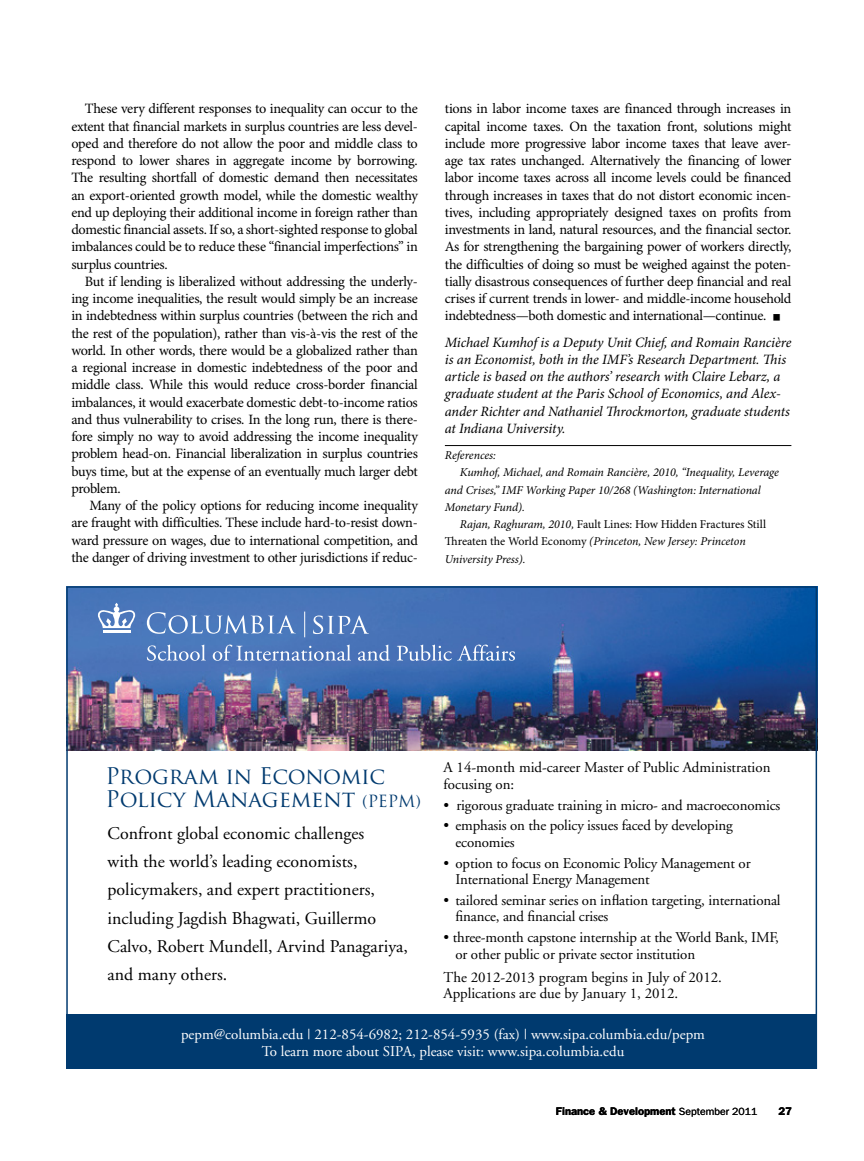
<style>
.page{position:relative;width:864px;height:1161px;background:#fff}
.page>*{position:absolute;margin:0;border:0;box-sizing:border-box;transform-origin:0 0}
.t1{font:22.35px/23.9px "Trajan Pro";letter-spacing:-.01em;color:#003a6f}
.t2{font:17.85px/28.3px "Adobe Garamond";color:#000}
.t3{font:14.85px/16.4px "Adobe Garamond";letter-spacing:-.01em;color:#000}
.t4{font:14.85px/16.4px "Adobe Garamond";color:#fff;text-align:center}
.text{font:14.25px/17.2px "Minion Pro";letter-spacing:-.02em;color:#000;text-align:justify}
.bio{font:italic 14.25px/17.2px "Minion Pro";letter-spacing:-.01em;color:#000}
.reftx{font:italic 12px/17.2px "Minion Pro";letter-spacing:-.01em;color:#000}
.refhd{font:italic 12px "Minion Pro";letter-spacing:-.005em;color:#000}
.t5{font:600 11.25px "ITC Franklin Gothic Std";color:#000}
.s1{font-size:22.5px}
.s2{font-style:normal}
.s3{font-size:16.35px}
.s4{font-size:14.7px}
.s5{font-weight:400;font-size:10.5px}
</style>
<div class="page">
<hr style="left:445px;top:445px;width:346px;height:1px;background:#000">
<div style="left:66px;top:1014px;width:751px;height:55px;background:#003a6f"></div>
<img style="left:68px;top:588px;width:747px;height:163px">
<svg style="left:147px;top:645px;width:59px;height:16px"></svg>
<svg style="left:213px;top:645px;width:138px;height:16px;background:#7091c7"></svg>
<svg style="left:358px;top:645px;width:32px;height:16px"></svg>
<svg style="left:397px;top:645px;width:118px;height:16px;background:#6e8fc5"></svg>
<svg style="left:147px;top:612px;width:149px;height:22px;background:#6c91c8"></svg>
<svg style="left:304px;top:612px;width:1px;height:25px"></svg>
<hr style="left:103px;top:630px;width:27px;height:3px;background:#fff">
<svg style="left:96px;top:603px;width:41px;height:25px"></svg>
<svg style="left:313px;top:615px;width:56px;height:19px"></svg>
<p class="text" style="left:71px;top:101px;width:348px;text-indent:14px">These very different responses to inequality can occur to the extent that financial markets in surplus countries are less devel&shy;oped and therefore do not allow the poor and middle class to respond to lower shares in aggregate income by borrowing.<br>The resulting shortfall of domestic demand then necessitates an export-oriented growth model, while the domestic wealthy end up deploying their additional income in foreign rather than domestic financial assets. If so, a short-sighted response to global imbalances could be to reduce these “financial imperfections” in surplus countries.</p>
<p class="text" style="left:71px;top:273px;width:348px;text-indent:14px">But if lending is liberalized without addressing the underly&shy;ing income inequalities, the result would simply be an increase in indebtedness within surplus countries (between the rich and the rest of the population), rather than vis-à-vis the rest of the world. In other words, there would be a globalized rather than a regional increase in domestic indebtedness of the poor and middle class. While this would reduce cross-border financial imbalances, it would exacerbate domestic debt-to-income ratios and thus vulnerability to crises. In the long run, there is there&shy;fore simply no way to avoid addressing the income inequality problem head-on. Financial liberalization in surplus countries buys time, but at the expense of an eventually much larger debt problem.</p>
<p class="text" style="left:71px;top:498px;width:348px;text-indent:18px">Many of the policy options for reducing income inequality are fraught with difficulties. These include hard-to-resist down&shy;ward pressure on wages, due to international competition, and the danger of driving investment to other jurisdictions if reduc-</p>
<p class="text" style="left:445px;top:101px;width:348px">tions in labor income taxes are financed through increases in capital income taxes. On the taxation front, solutions might include more progressive labor income taxes that leave aver&shy;age tax rates unchanged. Alternatively the financing of lower labor income taxes across all income levels could be financed through increases in taxes that do not distort economic incen&shy;tives, including appropriately designed taxes on profits from investments in land, natural resources, and the financial sector.<br>As for strengthening the bargaining power of workers directly, the difficulties of doing so must be weighed against the poten&shy;tially disastrous consequences of further deep financial and real crises if current trends in lower- and middle-income household indebtedness—both domestic and international—continue. <span class="s1">■</span></p>
<p class="bio" style="left:445px;top:334px;width:348px">Michael Kumhof is a Deputy Unit Chief, and Romain Rancière is an Economist, both in the IMF’s Research Department. This article is based on the authors’ research with Claire Lebarz, a graduate student at the Paris School of Economics, and Alex&shy;ander Richter and Nathaniel Throckmorton, graduate students at Indiana University.</p>
<p class="refhd" style="left:445px;top:448px;width:53px">References:</p>
<p class="reftx" style="left:445px;top:465px;width:336px;text-indent:15px">Kumhof, Michael, and Romain Rancière, 2010, “Inequality, Leverage and Crises,” IMF Working Paper 10/268 (Washington: International<br>Monetary Fund).</p>
<p class="reftx" style="left:445px;top:516px;width:323px;text-indent:15px">Rajan, Raghuram, 2010, <span class="s2">Fault Lines: How Hidden Fractures Still<br>Threaten the World Economy</span> (Princeton, New Jersey: Princeton<br>University Press).</p>
<p class="t1" style="left:106px;top:763px;width:317px">Program in Economic<br>Policy Management <span class="s3">(PEPM)</span></p>
<p class="t2" style="left:108px;top:819px;width:302px">Confront global economic challenges<br>with the world’s leading economists, policymakers, and expert practitioners, including Jagdish Bhagwati, Guillermo Calvo, Robert Mundell, Arvind Panagariya, and many others.</p>
<p class="t3" style="left:444px;top:760px;width:328px">A 14-month mid-career Master of Public Administration focusing on:</p>
<p class="t3" style="left:444px;top:797px;width:338px">• rigorous graduate training in micro- and macroeconomics</p>
<p class="t3" style="left:456px;top:818px;width:279px;text-indent:-12px">• emphasis on the policy issues faced by developing economies</p>
<p class="t3" style="left:456px;top:855px;width:297px;text-indent:-12px">• option to focus on Economic Policy Management or<br>International Energy Management</p>
<p class="t3" style="left:456px;top:892px;width:327px;text-indent:-12px">• tailored seminar series on inflation targeting, international finance, and financial crises</p>
<p class="t3" style="left:456px;top:930px;width:325px;text-indent:-12px">• three-month capstone internship at the World Bank, IMF, or other public or private sector institution</p>
<p class="t3" style="left:444px;top:969px;width:280px">The 2012-2013 program begins in July of 2012.<br>Applications are due by January 1, 2012.</p>
<p class="t4" style="left:181px;top:1027px;width:526px">pepm@columbia.edu | 212-854-6982; 212-854-5935 (fax) | www.sipa.columbia.edu/pepm<br>To learn more about SIPA, please visit: <span class="s4">www.sipa.columbia.edu</span></p>
<p class="t5" style="left:556px;top:1104px;width:203px">Finance &amp; Development <span class="s5">September 2011</span></p>
<p class="t5" style="left:779px;top:1104px;width:15px">27</p>
</div>
